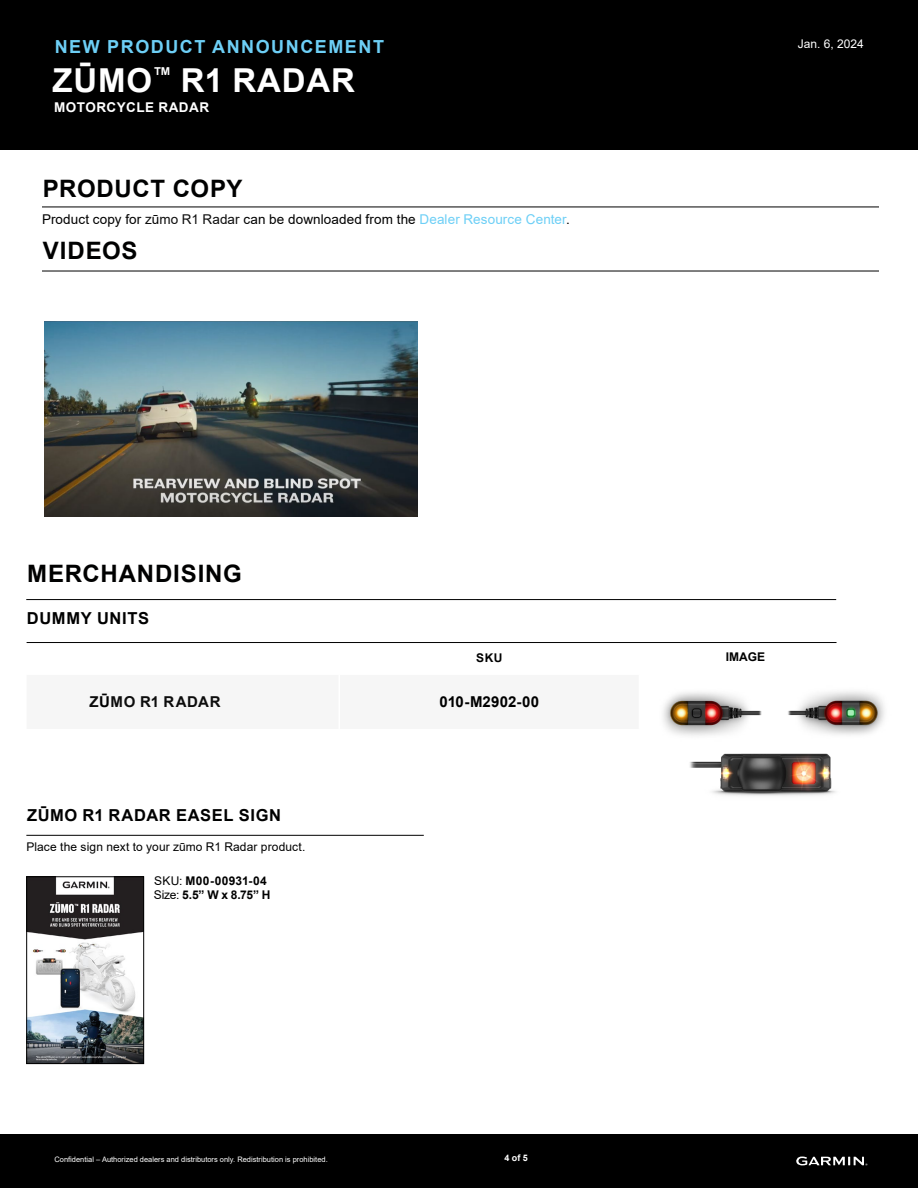
<style>
.page{position:relative;width:918px;height:1188px;background:#fff}
.page>*{position:absolute;margin:0;border:0;box-sizing:border-box;transform-origin:0 0}
.t1{font:700 33px "Arial";letter-spacing:.025em;color:#fff}
.t2{font:700 24px "Arial";letter-spacing:.035em;color:#000101}
.t3{font:700 18px "Arial";letter-spacing:.085em;color:#6dcff6}
.t4{font:700 16.5px "Arial";letter-spacing:.04em;color:#000101}
.t5{font:700 15px "Arial";letter-spacing:.01em;color:#000}
.t6{font:700 15px "Arial";letter-spacing:.04em;color:#0d0d0d}
.t7{font:13.5px "Arial";letter-spacing:.005em;color:#000}
.t8{font:700 13.5px "Arial";letter-spacing:.035em;color:#fff}
.t9{font:700 12px/14.4px "Arial";letter-spacing:.015em;color:#000}
.t10{font:12px "Arial";letter-spacing:.01em;color:#000}
.t11{font:12px "Arial";color:#fff}
.t12{font:700 9px "Arial";color:#fff}
.t13{font:7.5px "Arial";color:#fff}
.s1{color:#0d0d0d}
.s2{color:#6dcff6}
.s3{color:#000}
.s4{font-weight:400;color:#000101}
.s5{color:#000101}
</style>
<div class="page">
<div style="left:0;top:0;width:918px;height:150px;background:#000"></div>
<div style="left:0;top:1134px;width:918px;height:54px;background:#000"></div>
<svg style="left:796px;top:1157px;width:72px;height:8px"></svg>
<img style="left:44px;top:322px;width:373px;height:195px">
<hr style="left:42px;top:207px;width:837px;height:1px;background:#000">
<hr style="left:42px;top:271px;width:837px;height:1px;background:#000">
<hr style="left:26px;top:599px;width:810px;height:1px;background:#000">
<hr style="left:27px;top:642px;width:810px;height:1px;background:#000">
<img style="left:663px;top:692px;width:76px;height:43px">
<img style="left:808px;top:691px;width:77px;height:44px">
<img style="left:686px;top:699px;width:165px;height:97px">
<hr style="left:26px;top:835px;width:398px;height:1px;background:#000">
<img style="left:28px;top:878px;width:114px;height:184px">
<div style="left:26px;top:876px;width:118px;height:188px;border:1px solid #000"></div>
<h3 class="t3" style="left:55px;top:34px;width:331px">NEW PRODUCT ANNOUNCEMENT</h3>
<h1 class="t1" style="left:53px;top:58px;width:304px">ZŪMO<sup>™</sup> R1 RADAR</h1>
<h3 class="t8" style="left:54px;top:98px;width:156px">MOTORCYCLE RADAR</h3>
<h2 class="t2" style="left:43px;top:172px;width:201px">PRODUCT COPY</h2>
<h3 class="t7" style="left:42px;top:210px;width:529px">Product copy for <span class="s1">z</span>ū<span class="s1">mo R1 Radar</span> can be downloaded from the <span class="s2">Dealer Resource Center</span>.</h3>
<h2 class="t2" style="left:43px;top:234px;width:96px">VIDEOS</h2>
<h2 class="t2" style="left:27px;top:556px;width:216px">MERCHANDISING</h2>
<h3 class="t4" style="left:27px;top:607px;width:124px">DUMMY UNITS</h3>
<h3 class="t9" style="left:476px;top:651px;width:28px">SKU</h3>
<h3 class="t6" style="left:90px;top:692px;width:133px">Z<span class="s3">Ū</span>MO R1 RADAR</h3>
<h3 class="t5" style="left:440px;top:692px;width:101px">010-M2902-00</h3>
<h3 class="t4" style="left:27px;top:804px;width:255px">Z<span class="s3">Ū</span>MO R1 RADAR EASEL SIGN</h3>
<h3 class="t10" style="left:26px;top:839px;width:281px">Place the sign next to your zūmo R1 Radar product.</h3>
<h3 class="t9" style="left:154px;top:874px;width:118px"><span class="s4">SKU:</span> M00-00931-04<br><span class="s4">Size:</span> <span class="s5">5.5” W x 8.75” H</span></h3>
<p class="t13" style="left:54px;top:1154px;width:275px">Confidential – Authorized dealers and distributors only. Redistribution is prohibited.</p>
<p class="t12" style="left:504px;top:1152px;width:25px">4 of 5</p>
<h3 class="t11" style="left:798px;top:35px;width:68px">Jan. 6, 2024</h3>
<h3 class="t9" style="left:726px;top:650px;width:41px">IMAGE</h3>
</div>
